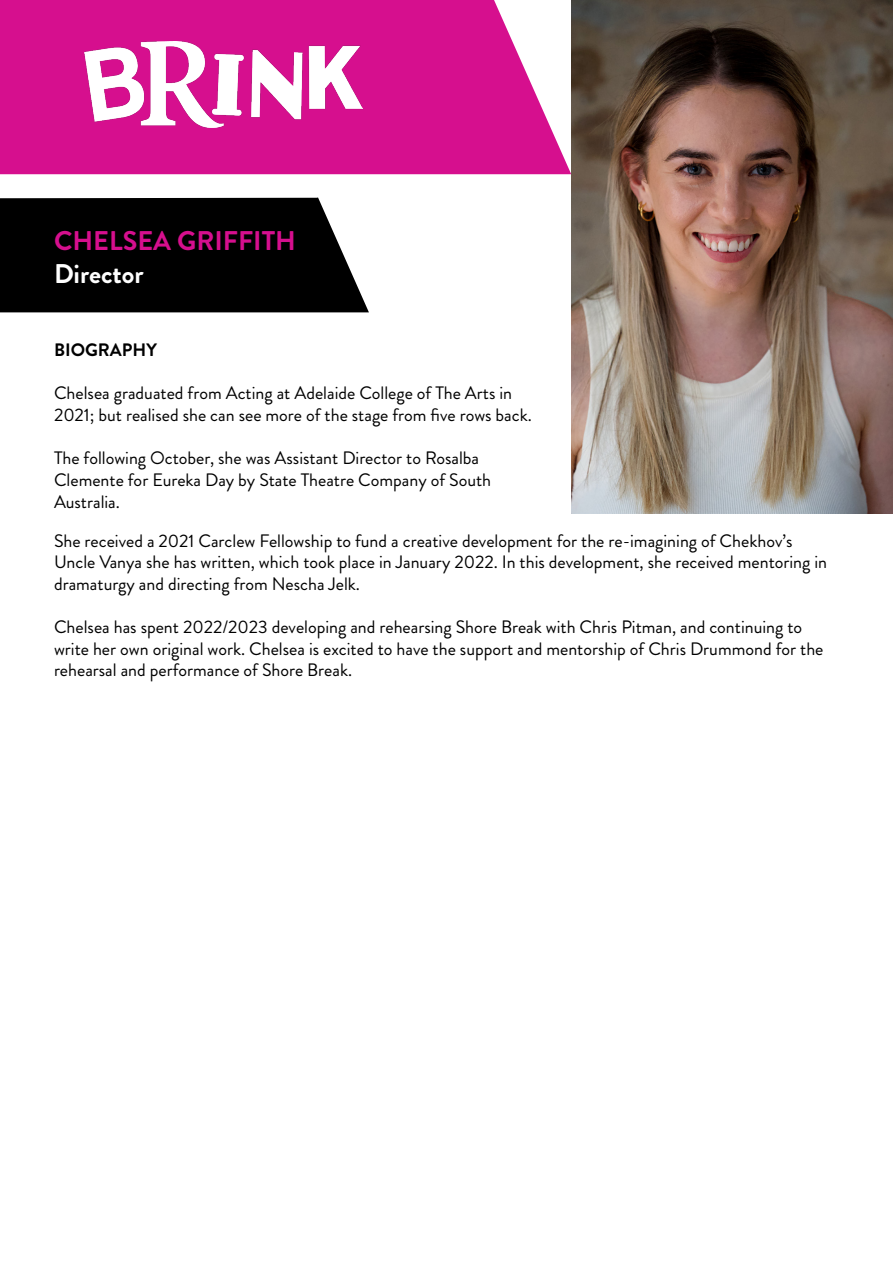
<style>
.page{position:relative;width:893px;height:1263px;background:#fff}
.page>*{position:absolute;margin:0;border:0;box-sizing:border-box;transform-origin:0 0}
.t1{font:700 27px "Brandon Grotesque";color:#d60f8e}
.t2{font:700 27px "Brandon Grotesque";color:#fff}
.t3{font:18px/21.6px "Brandon Grotesque";color:#000}
.t4{font:700 18px "Brandon Grotesque";color:#000}
</style>
<div class="page">
<svg style="left:0;top:197px;width:369px;height:115px;background:#131313"></svg>
<svg style="left:0;top:0;width:571px;height:174px;background:#d92498"></svg>
<img style="left:84px;top:41px;width:278px;height:86px">
<img style="left:571px;top:0;width:322px;height:514px">
<p class="t1" style="left:54px;top:222px;width:243px">CHELSEA GRIFFITH</p>
<p class="t2" style="left:54px;top:255px;width:91px">Director</p>
<p class="t4" style="left:54px;top:337px;width:104px">BIOGRAPHY</p>
<p class="t3" style="left:54px;top:383px;width:479px">Chelsea graduated from Acting at Adelaide College of The Arts in<br>2021; but realised she can see more of the stage from five rows back.</p>
<p class="t3" style="left:54px;top:448px;width:439px">The following October, she was Assistant Director to Rosalba<br>Clemente for Eureka Day by State Theatre Company of South<br>Australia.</p>
<p class="t3" style="left:54px;top:530px;width:775px">She received a 2021 Carclew Fellowship to fund a creative development for the re-imagining of Chekhov’s<br>Uncle Vanya she has written, which took place in January 2022. In this development, she received mentoring in dramaturgy and directing from Nescha Jelk.</p>
<p class="t3" style="left:54px;top:616px;width:771px">Chelsea has spent 2022/2023 developing and rehearsing Shore Break with Chris Pitman, and continuing to write her own original work. Chelsea is excited to have the support and mentorship of Chris Drummond for the rehearsal and performance of Shore Break.</p>
</div>
